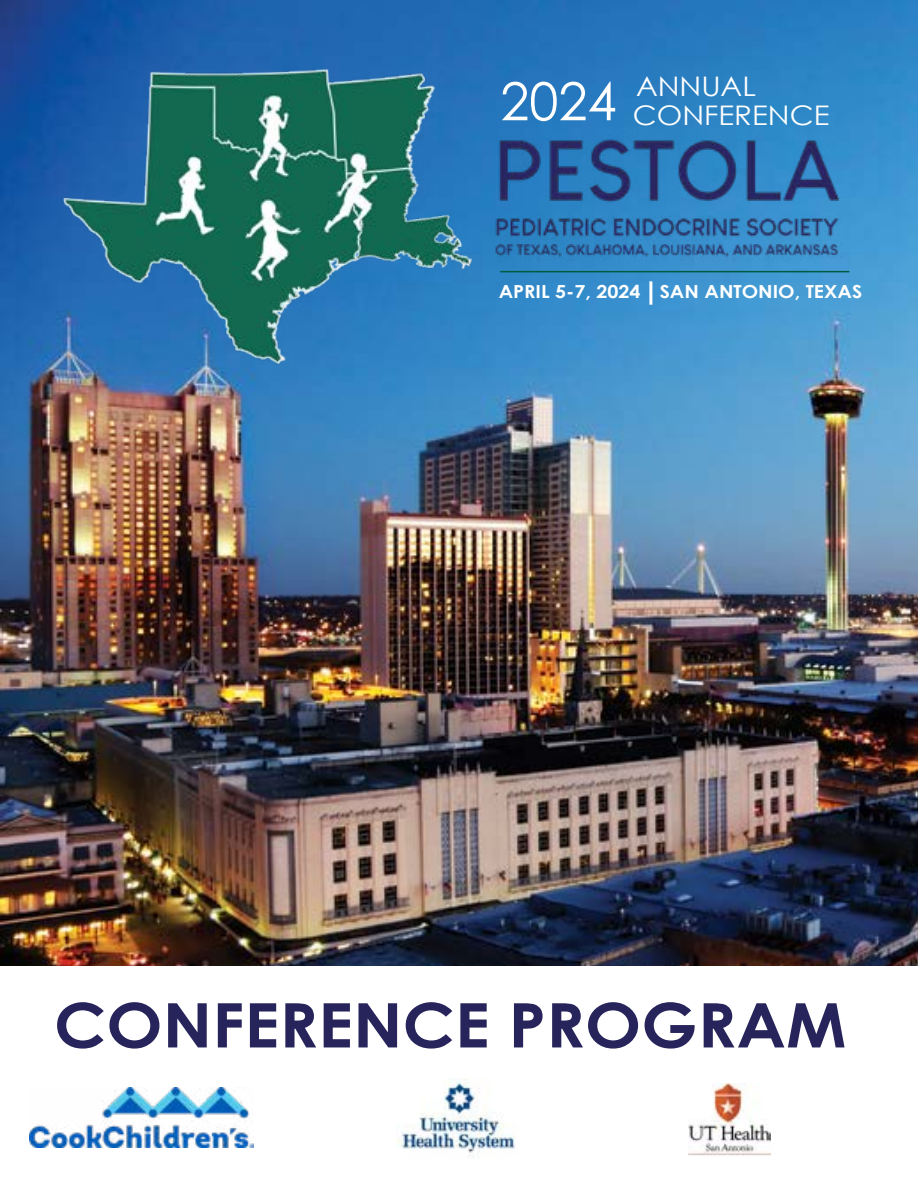
<style>
.page{position:relative;width:918px;height:1188px;background:#fff}
.page>*{position:absolute;margin:0;border:0;box-sizing:border-box;transform-origin:0 0}
.t1{font:700 61.5px "Century Gothic";color:#26245a;scale:1.09 1}
.t2{font:52.5px "Century Gothic";color:#fff}
.t3{font:27px/28.8px "Century Gothic";color:#fff;scale:1.09 1}
.t4{font:700 18px "Century Gothic";color:#fff;scale:1.09 1}
</style>
<div class="page">
<img style="left:0;top:0;width:918px;height:966px">
<img style="left:16px;top:0;width:886px;height:376px">
<hr style="left:500px;top:271px;width:349px;height:1px;background:#005c3f">
<hr style="left:649px;top:281px;width:3px;height:24px;background:#fff">
<img style="left:396px;top:1079px;width:120px;height:78px">
<img style="left:689px;top:1084px;width:81px;height:72px">
<img style="left:30px;top:1088px;width:223px;height:60px">
<h2 class="t2" style="left:500px;top:65px;width:118px">2024</h2>
<h3 class="t3" style="left:633px;top:72px;width:182px">ANNUAL<br>CONFERENCE</h3>
<p class="t4" style="left:499px;top:278px;width:335px">APRIL 5-7, 2024 SAN ANTONIO, TEXAS</p>
<h1 class="t1" style="left:54px;top:978px;width:728px">CONFERENCE PROGRAM</h1>
</div>
